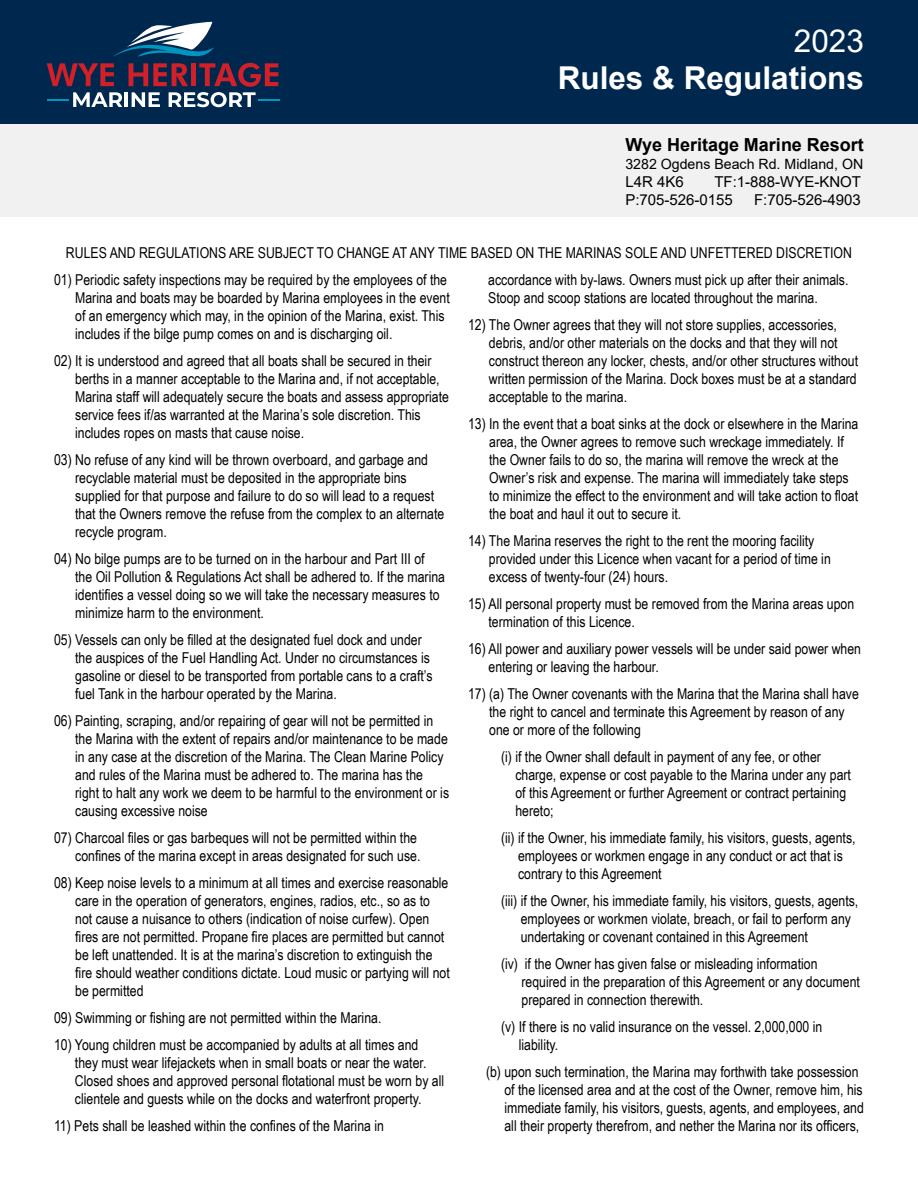
<style>
.page{position:relative;width:918px;height:1188px;background:#fff}
.page>*{position:absolute;margin:0;border:0;box-sizing:border-box;transform-origin:0 0}
.t1{font:700 31.5px "Arial";color:#fff}
.t2{font:31.5px "Arial";color:#fff}
.t3{font:700 18px "Arial";color:#000}
.t4{font:15px/18px "Arial Narrow";color:#000}
.t5{font:15px/18px "Arial";color:#000}
.t6{font:14.1px "Arial";color:#000}
</style>
<div class="page">
<div style="left:0;top:0;width:918px;height:124px;background:#00284f"></div>
<svg style="left:113px;top:22px;width:101px;height:35px"></svg>
<svg style="left:47px;top:63px;width:67px;height:23px"></svg>
<svg style="left:47px;top:92px;width:75px;height:15px"></svg>
<hr style="left:125px;top:92px;width:3px;height:15px;background:#fff">
<svg style="left:129px;top:63px;width:151px;height:44px"></svg>
<div style="left:0;top:124px;width:918px;height:93px;background:#f1f1f2"></div>
<h1 class="t2" style="left:794px;top:19px;width:72px">2023</h1>
<h1 class="t1" style="left:558px;top:56px;width:308px">Rules &amp; Regulations</h1>
<p class="t3" style="left:625px;top:132px;width:240px">Wye Heritage Marine Resort</p>
<p class="t6" style="left:625px;top:155px;width:239px">3282 Ogdens Beach Rd. Midland, ON</p>
<p class="t5" style="left:625px;top:173px;width:60px">L4R 4K6</p>
<p class="t5" style="left:625px;top:173px;width:237px;text-indent:89px">TF:1-888-WYE-KNOT<br>P:705-526-0155</p>
<p class="t5" style="left:754px;top:191px;width:108px">F:705-526-4903</p>
<p class="t4" style="left:66px;top:244px;width:788px">RULES AND REGULATIONS ARE SUBJECT TO CHANGE AT ANY TIME BASED ON THE MARINAS SOLE AND UNFETTERED DISCRETION</p>
<p class="t4" style="left:75px;top:271px;width:376px;text-indent:-21px">01) Periodic safety inspections may be required by the employees of the Marina and boats may be boarded by Marina employees in the event of an emergency which may, in the opinion of the Marina, exist. This includes if the bilge pump comes on and is discharging oil.</p>
<p class="t4" style="left:75px;top:352px;width:375px;text-indent:-21px">02) It is understood and agreed that all boats shall be secured in their berths in a manner acceptable to the Marina and, if not acceptable, Marina staff will adequately secure the boats and assess appropriate service fees if/as warranted at the Marina’s sole discretion. This includes ropes on masts that cause noise.</p>
<p class="t4" style="left:75px;top:451px;width:371px;text-indent:-21px">03) No refuse of any kind will be thrown overboard, and garbage and recyclable material must be deposited in the appropriate bins supplied for that purpose and failure to do so will lead to a request that the Owners remove the refuse from the complex to an alternate recycle program.</p>
<p class="t4" style="left:75px;top:550px;width:371px;text-indent:-21px">04) No bilge pumps are to be turned on in the harbour and Part III of the Oil Pollution &amp; Regulations Act shall be adhered to. If the marina identifies a vessel doing so we will take the necessary measures to minimize harm to the environment.</p>
<p class="t4" style="left:75px;top:631px;width:359px;text-indent:-21px">05) Vessels can only be filled at the designated fuel dock and under the auspices of the Fuel Handling Act. Under no circumstances is gasoline or diesel to be transported from portable cans to a craft’s fuel Tank in the harbour operated by the Marina.</p>
<p class="t4" style="left:75px;top:712px;width:375px;text-indent:-21px">06) Painting, scraping, and/or repairing of gear will not be permitted in the Marina with the extent of repairs and/or maintenance to be made in any case at the discretion of the Marina. The Clean Marine Policy and rules of the Marina must be adhered to. The marina has the right to halt any work we deem to be harmful to the environment or is causing excessive noise</p>
<p class="t4" style="left:54px;top:829px;width:368px;text-align:right">07) Charcoal files or gas barbeques will not be permitted within the confines of the marina except in areas designated for such use.</p>
<p class="t4" style="left:75px;top:874px;width:376px;text-indent:-21px">08) Keep noise levels to a minimum at all times and exercise reasonable care in the operation of generators, engines, radios, etc., so as to not cause a nuisance to others (indication of noise curfew). Open fires are not permitted. Propane fire places are permitted but cannot be left unattended. It is at the marina’s discretion to extinguish the fire should weather conditions dictate. Loud music or partying will not be permitted</p>
<p class="t4" style="left:54px;top:1009px;width:329px">09) Swimming or fishing are not permitted within the Marina.</p>
<p class="t4" style="left:75px;top:1036px;width:371px;text-indent:-21px">10) Young children must be accompanied by adults at all times and they must wear lifejackets when in small boats or near the water.<br>Closed shoes and approved personal flotational must be worn by all clientele and guests while on the docks and waterfront property.</p>
<p class="t4" style="left:54px;top:1117px;width:332px">11) Pets shall be leashed within the confines of the Marina in</p>
<p class="t4" style="left:488px;top:271px;width:362px">accordance with by-laws. Owners must pick up after their animals.<br>Stoop and scoop stations are located throughout the marina.</p>
<p class="t4" style="left:489px;top:316px;width:371px;text-indent:-21px">12) The Owner agrees that they will not store supplies, accessories, debris, and/or other materials on the docks and that they will not construct thereon any locker, chests, and/or other structures without written permission of the Marina. Dock boxes must be at a standard acceptable to the marina.</p>
<p class="t4" style="left:489px;top:415px;width:371px;text-indent:-21px">13) In the event that a boat sinks at the dock or elsewhere in the Marina area, the Owner agrees to remove such wreckage immediately. If the Owner fails to do so, the marina will remove the wreck at the Owner’s risk and expense. The marina will immediately take steps to minimize the effect to the environment and will take action to float the boat and haul it out to secure it.</p>
<p class="t4" style="left:489px;top:532px;width:343px;text-indent:-21px">14) The Marina reserves the right to the rent the mooring facility provided under this Licence when vacant for a period of time in excess of twenty-four (24) hours.</p>
<p class="t4" style="left:489px;top:595px;width:367px;text-indent:-21px">15) All personal property must be removed from the Marina areas upon termination of this Licence.</p>
<p class="t4" style="left:489px;top:640px;width:374px;text-indent:-21px">16) All power and auxiliary power vessels will be under said power when entering or leaving the harbour.</p>
<p class="t4" style="left:489px;top:685px;width:371px;text-indent:-21px">17) (a) The Owner covenants with the Marina that the Marina shall have the right to cancel and terminate this Agreement by reason of any one or more of the following</p>
<p class="t4" style="left:515px;top:748px;width:337px;text-indent:-14px">(i) if the Owner shall default in payment of any fee, or other charge, expense or cost payable to the Marina under any part of this Agreement or further Agreement or contract pertaining hereto;</p>
<p class="t4" style="left:518px;top:829px;width:339px;text-indent:-17px">(ii) if the Owner, his immediate family, his visitors, guests, agents, employees or workmen engage in any conduct or act that is contrary to this Agreement</p>
<p class="t4" style="left:521px;top:892px;width:339px;text-indent:-20px">(iii) if the Owner, his immediate family, his visitors, guests, agents, employees or workmen violate, breach, or fail to perform any undertaking or covenant contained in this Agreement</p>
<p class="t4" style="left:521px;top:955px;width:340px;text-indent:-20px">(iv) if the Owner has given false or misleading information required in the preparation of this Agreement or any document prepared in connection therewith.</p>
<p class="t4" style="left:519px;top:1018px;width:305px;text-indent:-18px">(v) If there is no valid insurance on the vessel. 2,000,000 in liability.</p>
<p class="t4" style="left:504px;top:1063px;width:361px;text-indent:-18px">(b) upon such termination, the Marina may forthwith take possession of the licensed area and at the cost of the Owner, remove him, his immediate family, his visitors, guests, agents, and employees, and all their property therefrom, and nether the Marina nor its officers,</p>
</div>
